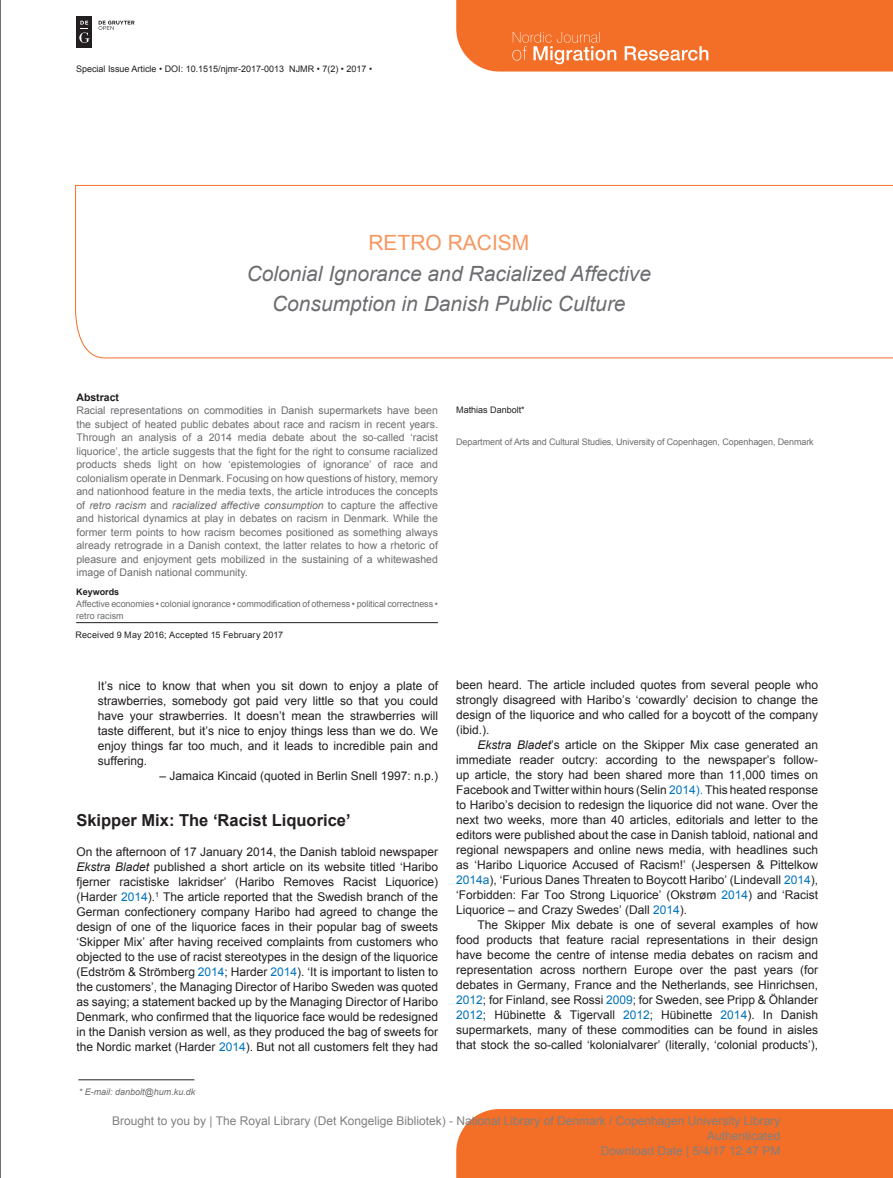
<style>
.page{position:relative;width:893px;height:1178px;background:#fff}
.page>*{position:absolute;margin:0;border:0;box-sizing:border-box;transform-origin:0 0}
.t1{font:italic 21px/30.6px "Arial";color:#6c6d70;text-align:center}
.t2{font:21px "Arial";color:#f7975f}
.text{font:700 16.5px "Arial";color:#231f20}
.text-2{font:12px/15px "Arial";color:#231f20;text-align:justify}
.t3{font:12px/15px "Arial";color:#808080;text-align:right}
.t4{font:10.5px/13.5px "Arial";color:#6c6d70;text-align:justify}
.t5{font:700 10.5px "Arial";color:#231f20}
.t6{font:9px/12px "Arial";letter-spacing:-.01em;color:#6c6d70}
.text-3{font:9px "Arial";color:#231f20}
.text-4{font:9px "Arial";letter-spacing:.02em;color:#231f20}
.t7{font:italic 9px "Arial";color:#6c6d70}
.t8{font:700 9px "Arial";color:#231f20}
.s1{font-style:italic}
.s2{color:#0073bd}
</style>
<div class="page">
<hr style="left:0;top:0;width:1px;height:1178px;background:#231f20">
<hr style="left:78px;top:1079px;width:116px;height:1px;background:#231f20">
<svg style="left:75px;top:185px;width:818px;height:174px"></svg>
<div style="left:456px;top:1109px;width:437px;height:69px;background:#f36e27"></div>
<svg style="left:456px;top:0;width:437px;height:72px;background:#f37532"></svg>
<hr style="left:76px;top:622px;width:362px;height:1px;background:#231f20">
<div style="left:76px;top:17px;width:16px;height:31px;background:#231f20"></div>
<svg style="left:79px;top:21px;width:11px;height:22px"></svg>
<svg style="left:99px;top:21px;width:36px;height:9px"></svg>
<p class="text-3" style="left:76px;top:63px;width:298px">Special Issue Article • DOI: 10.1515/njmr-2017-0013 NJMR • 7(2) • 2017 •</p>
<p class="t2" style="left:368px;top:229px;width:163px">RETRO RACISM</p>
<p class="t1" style="left:247px;top:258px;width:406px">Colonial Ignorance and Racialized Affective<br>Consumption in Danish Public Culture</p>
<p class="t5" style="left:76px;top:390px;width:44px">Abstract</p>
<p class="t4" style="left:76px;top:404px;width:363px">Racial representations on commodities in Danish supermarkets have been the subject of heated public debates about race and racism in recent years.<br>Through an analysis of a 2014 media debate about the so-called ‘racist liquorice’, the article suggests that the fight for the right to consume racialized products sheds light on how ‘epistemologies of ignorance’ of race and colonialism operate in Denmark. Focusing on how questions of history, memory and nationhood feature in the media texts, the article introduces the concepts of <span class="s1">retro racism</span> and <span class="s1">racialized affective consumption</span> to capture the affective and historical dynamics at play in debates on racism in Denmark. While the former term points to how racism becomes positioned as something always already retrograde in a Danish context, the latter relates to how a rhetoric of pleasure and enjoyment gets mobilized in the sustaining of a whitewashed image of Danish national community.</p>
<p class="t8" style="left:76px;top:586px;width:45px">Keywords</p>
<p class="t6" style="left:76px;top:598px;width:363px">Affective economies • colonial ignorance • commodification of otherness • political correctness • retro racism</p>
<p class="text-4" style="left:75px;top:629px;width:209px">Received 9 May 2016; Accepted 15 February 2017</p>
<p class="text-2" style="left:98px;top:678px;width:342px">It’s nice to know that when you sit down to enjoy a plate of strawberries, somebody got paid very little so that you could have your strawberries. It doesn’t mean the strawberries will taste different, but it’s nice to enjoy things less than we do. We enjoy things far too much, and it leads to incredible pain and suffering.</p>
<p class="text-2" style="left:159px;top:768px;width:280px">– Jamaica Kincaid (quoted in Berlin Snell 1997: n.p.)</p>
<p class="text" style="left:76px;top:809px;width:276px">Skipper Mix: The ‘Racist Liquorice’</p>
<p class="text-2" style="left:76px;top:844px;width:363px">On the afternoon of 17 January 2014, the Danish tabloid newspaper <span class="s1">Ekstra Bladet</span> published a short article on its website titled ‘Haribo fjerner racistiske lakridser’ (Haribo Removes Racist Liquorice) (Harder <span class="s2">2014</span>).<sup>1</sup> The article reported that the Swedish branch of the German confectionery company Haribo had agreed to change the design of one of the liquorice faces in their popular bag of sweets ‘Skipper Mix’ after having received complaints from customers who objected to the use of racist stereotypes in the design of the liquorice (Edström &amp; Strömberg <span class="s2">2014</span>; Harder <span class="s2">2014</span>). ‘It is important to listen to the customers’, the Managing Director of Haribo Sweden was quoted as saying; a statement backed up by the Managing Director of Haribo Denmark, who confirmed that the liquorice face would be redesigned in the Danish version as well, as they produced the bag of sweets for the Nordic market (Harder <span class="s2">2014</span>). But not all customers felt they had</p>
<p class="t7" style="left:79px;top:1086px;width:118px">* E-mail: danbolt@hum.ku.dk</p>
<p class="text-3" style="left:456px;top:404px;width:70px">Mathias Danbolt*</p>
<p class="t6" style="left:456px;top:436px;width:359px">Department of Arts and Cultural Studies, University of Copenhagen, Copenhagen, Denmark</p>
<p class="text-2" style="left:456px;top:678px;width:363px">been heard. The article included quotes from several people who strongly disagreed with Haribo’s ‘cowardly’ decision to change the design of the liquorice and who called for a boycott of the company (ibid.).</p>
<p class="text-2" style="left:456px;top:738px;width:363px;text-indent:21px"><span class="s1">Ekstra Bladet</span>’s article on the Skipper Mix case generated an immediate reader outcry: according to the newspaper’s follow&shy;up article, the story had been shared more than 11,000 times on Facebook and Twitter within hours (Selin <span class="s2">2014).</span> This heated response to Haribo’s decision to redesign the liquorice did not wane. Over the next two weeks, more than 40 articles, editorials and letter to the editors were published about the case in Danish tabloid, national and regional newspapers and online news media, with headlines such as ‘Haribo Liquorice Accused of Racism!’ (Jespersen &amp; Pittelkow <span class="s2">2014a</span>), ‘Furious Danes Threaten to Boycott Haribo’ (Lindevall <span class="s2">2014</span>), ‘Forbidden: Far Too Strong Liquorice’ (Okstrøm <span class="s2">2014</span>) and ‘Racist Liquorice – and Crazy Swedes’ (Dall <span class="s2">2014</span>).</p>
<p class="text-2" style="left:456px;top:918px;width:363px;text-indent:21px">The Skipper Mix debate is one of several examples of how food products that feature racial representations in their design have become the centre of intense media debates on racism and representation across northern Europe over the past years (for debates in Germany, France and the Netherlands, see Hinrichsen, <span class="s2">2012</span>; for Finland, see Rossi <span class="s2">2009</span>; for Sweden, see Pripp &amp; Öhlander <span class="s2">2012</span>; Hübinette &amp; Tigervall <span class="s2">2012</span>; Hübinette <span class="s2">2014</span>). In Danish supermarkets, many of these commodities can be found in aisles that stock the so-called ‘kolonialvarer’ (literally, ‘colonial products’),</p>
<p class="t3" style="left:112px;top:1115px;width:670px">Brought to you by | The Royal Library (Det Kongelige Bibliotek) - National Library of Denmark / Copenhagen University Library<br>Authenticated<br>Download Date | 5/4/17 12:47 PM</p>
</div>
